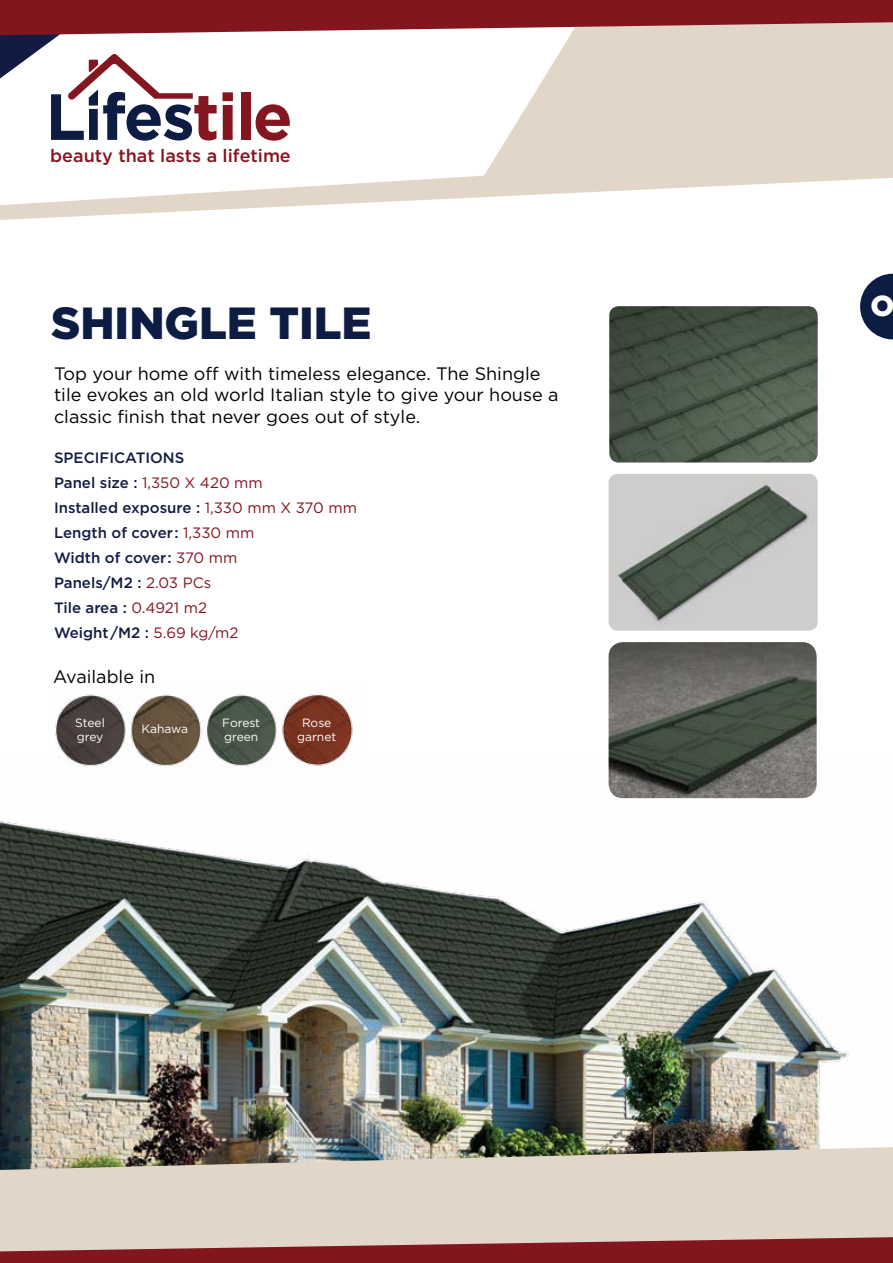
<style>
.page{position:relative;width:893px;height:1263px;background:#fff}
.page>*{position:absolute;margin:0;border:0;box-sizing:border-box;transform-origin:0 0}
.t1{font:900 45px "Gotham";color:#0d1c43}
.t2{font:900 28.95px "Gotham";color:#fff}
.t3{font:18px/21.6px "Gotham";color:#000}
.t4{font:500 18px "Gotham";color:#83161e}
.t5{font:500 15px/24.9px "Gotham";color:#121c43}
.t6{font:12px/14.4px "Gotham";color:#fff}
.s1{font-weight:400;color:#83151f}
</style>
<div class="page">
<img style="left:0;top:756px;width:849px;height:391px">
<svg style="left:0;top:141px;width:893px;height:79px"></svg>
<svg style="left:0;top:141px;width:587px;height:64px"></svg>
<svg style="left:0;top:1147px;width:893px;height:90px;background:#d2c9ba"></svg>
<svg style="left:0;top:1237px;width:893px;height:26px;background:#9d4b4e"></svg>
<img style="left:609px;top:642px;width:208px;height:156px">
<img style="left:609px;top:474px;width:209px;height:157px">
<img style="left:609px;top:306px;width:209px;height:156px">
<svg style="left:0;top:0;width:893px;height:141px"></svg>
<svg style="left:860px;top:274px;width:33px;height:65px"></svg>
<img style="left:49px;top:694px;width:317px;height:77px">
<p class="t4" style="left:50px;top:144px;width:242px">beauty that lasts a lifetime</p>
<h1 class="t1" style="left:51px;top:292px;width:322px">SHINGLE TILE</h1>
<p class="t3" style="left:54px;top:362px;width:506px">Top your home off with timeless elegance. The Shingle tile evokes an old world Italian style to give your house a classic finish that never goes out of style.</p>
<p class="t5" style="left:54px;top:445px;width:305px">SPECIFICATIONS<br>Panel size : <span class="s1">1,350 X 420 mm<br></span>Installed exposure : <span class="s1">1,330 mm X 370 mm<br></span>Length of cover: <span class="s1">1,330 mm<br></span>Width of cover: <span class="s1">370 mm<br></span>Panels/M2 : <span class="s1">2.03 PCs<br></span>Tile area : <span class="s1">0.4921 m2<br></span>Weight/M2 : <span class="s1">5.69 kg/m2</span></p>
<p class="t3" style="left:53px;top:666px;width:104px">Available in</p>
<p class="t6" style="left:75px;top:715px;width:31px">Steel grey</p>
<p class="t6" style="left:222px;top:715px;width:39px">Forest green</p>
<p class="t6" style="left:297px;top:715px;width:41px;text-align:center">Rose garnet</p>
<p class="t6" style="left:142px;top:721px;width:48px">Kahawa</p>
<h2 class="t2" style="left:870px;top:286px;width:26px">O</h2>
</div>
